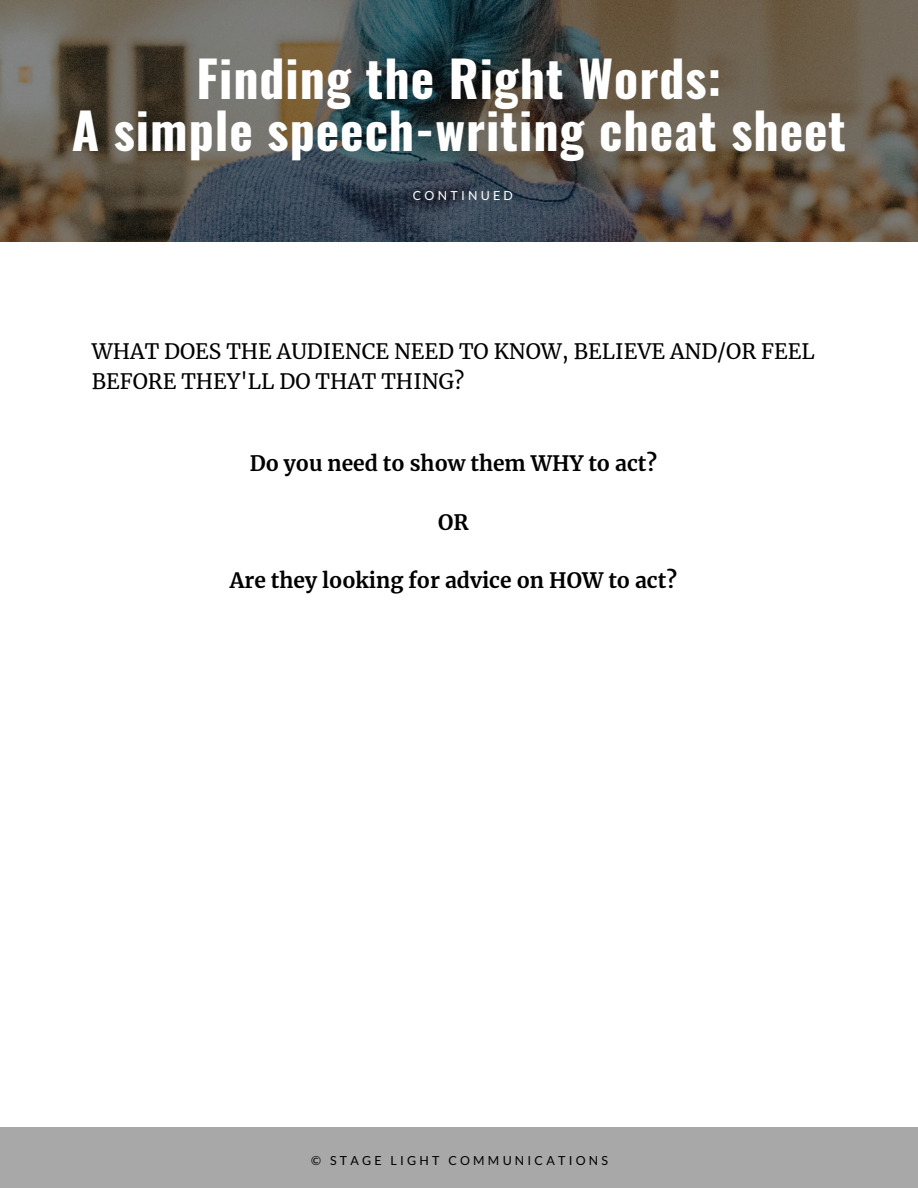
<style>
.page{position:relative;width:918px;height:1188px;background:#fff}
.page>*{position:absolute;margin:0;border:0;box-sizing:border-box;transform-origin:0 0}
.t1{font:700 49.8px/51.8px "Oswald";letter-spacing:.02em;color:#fff;text-align:center}
.t2{font:21px/29.2px "Merriweather";color:#000}
.t3{font:700 21px "Merriweather";color:#000}
.t4{font:12.45px "Lato";letter-spacing:.26em;color:#000}
.t5{font:12.45px "Lato";letter-spacing:.26em;color:#fff}
</style>
<div class="page">
<img style="left:0;top:0;width:918px;height:242px">
<div style="left:0;top:1127px;width:918px;height:61px;background:#a8a8a8"></div>
<h1 class="t1" style="left:72px;top:51px;width:776px">Finding the Right Words:<br>A simple speech-writing cheat sheet</h1>
<p class="t5" style="left:413px;top:188px;width:101px">CONTINUED</p>
<p class="t2" style="left:92px;top:337px;width:725px">WHAT DOES THE AUDIENCE NEED TO KNOW, BELIEVE AND/OR FEEL<br>BEFORE THEY'LL DO THAT THING?</p>
<p class="t3" style="left:250px;top:451px;width:409px">Do you need to show them WHY to act?</p>
<p class="t3" style="left:438px;top:509px;width:32px">OR</p>
<p class="t3" style="left:230px;top:568px;width:449px">Are they looking for advice on HOW to act?</p>
<p class="t4" style="left:311px;top:1153px;width:298px">© STAGE LIGHT COMMUNICATIONS</p>
</div>
